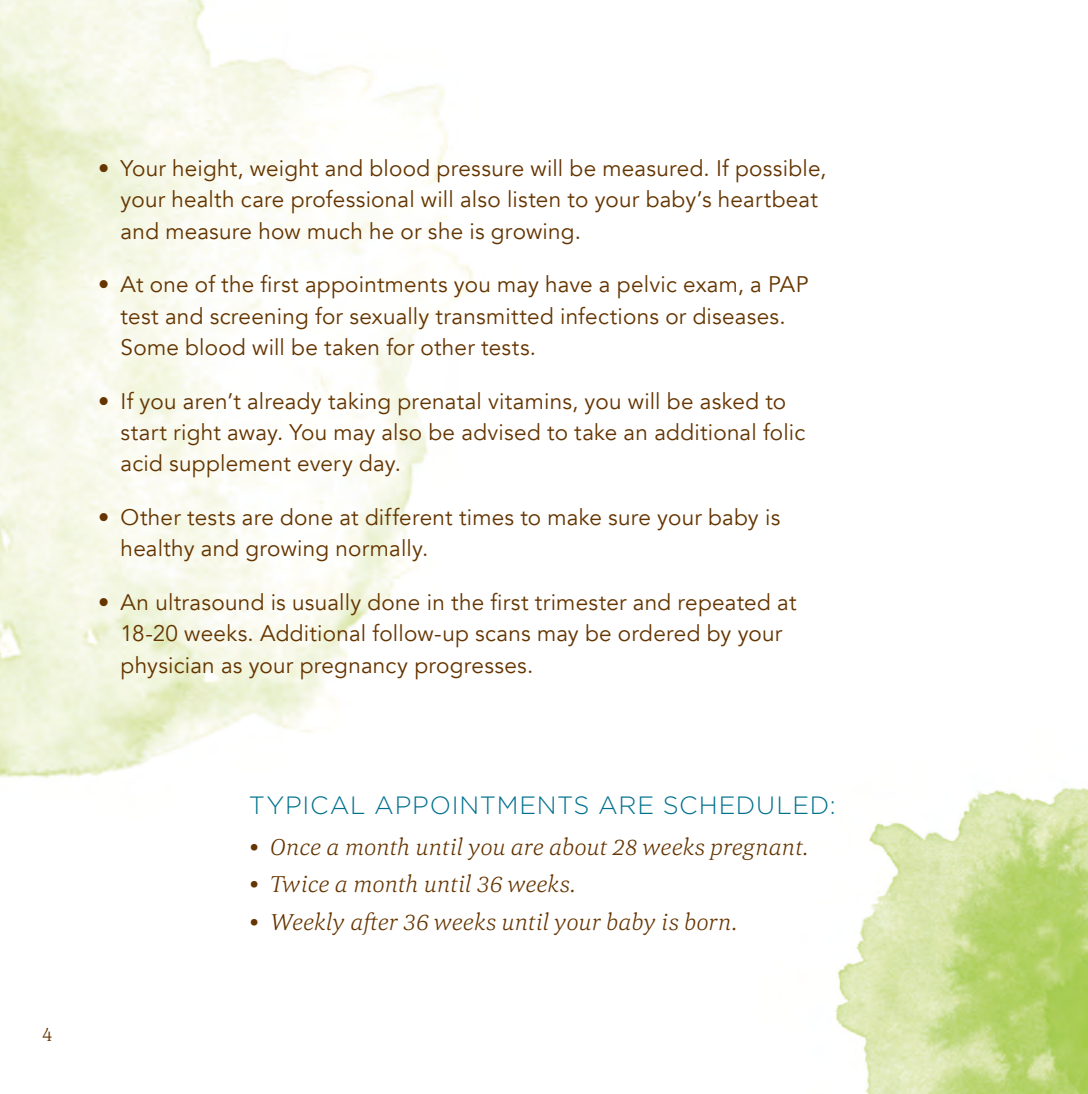
<style>
.page{position:relative;width:1088px;height:1094px;background:#fff}
.page>*{position:absolute;margin:0;border:0;box-sizing:border-box;transform-origin:0 0}
.You_Should_Know_Copy{font:300 25px "Gotham";letter-spacing:.03em;color:#00718e}
.You_Should_Know_Copy-2{font:italic 300 23.75px "Corda";letter-spacing:.005em;color:#653500}
.t1{font:22.5px/31.2px "Avenir";letter-spacing:.01em;color:#653500}
.t2{font:300 20px "Corda";color:#653500}
</style>
<div class="page">
<img style="left:0;top:0;width:1088px;height:1094px">
<p class="t2" style="left:42px;top:1021px;width:12px">4</p>
<p class="t1" style="left:121px;top:153px;width:707px;text-indent:-22px">• Your height, weight and blood pressure will be measured. If possible, your health care professional will also listen to your baby’s heartbeat and measure how much he or she is growing.</p>
<p class="t1" style="left:121px;top:269px;width:689px;text-indent:-22px">• At one of the first appointments you may have a pelvic exam, a PAP test and screening for sexually transmitted infections or diseases.<br>Some blood will be taken for other tests.</p>
<p class="t1" style="left:121px;top:386px;width:686px;text-indent:-22px">• If you aren’t already taking prenatal vitamins, you will be asked to start right away. You may also be advised to take an additional folic acid supplement every day.</p>
<p class="t1" style="left:121px;top:502px;width:661px;text-indent:-22px">• Other tests are done at different times to make sure your baby is healthy and growing normally.</p>
<p class="t1" style="left:121px;top:587px;width:677px;text-indent:-22px">• An ultrasound is usually done in the first trimester and repeated at<br>18-20 weeks. Additional follow-up scans may be ordered by your physician as your pregnancy progresses.</p>
<p class="You_Should_Know_Copy" style="left:249px;top:789px;width:589px">TYPICAL APPOINTMENTS ARE SCHEDULED:</p>
<p class="You_Should_Know_Copy-2" style="left:249px;top:831px;width:562px">• Once a month until you are about 28 weeks pregnant.</p>
<p class="You_Should_Know_Copy-2" style="left:249px;top:869px;width:329px">• Twice a month until 36 weeks.</p>
<p class="You_Should_Know_Copy-2" style="left:249px;top:906px;width:491px">• Weekly after 36 weeks until your baby is born.</p>
</div>
